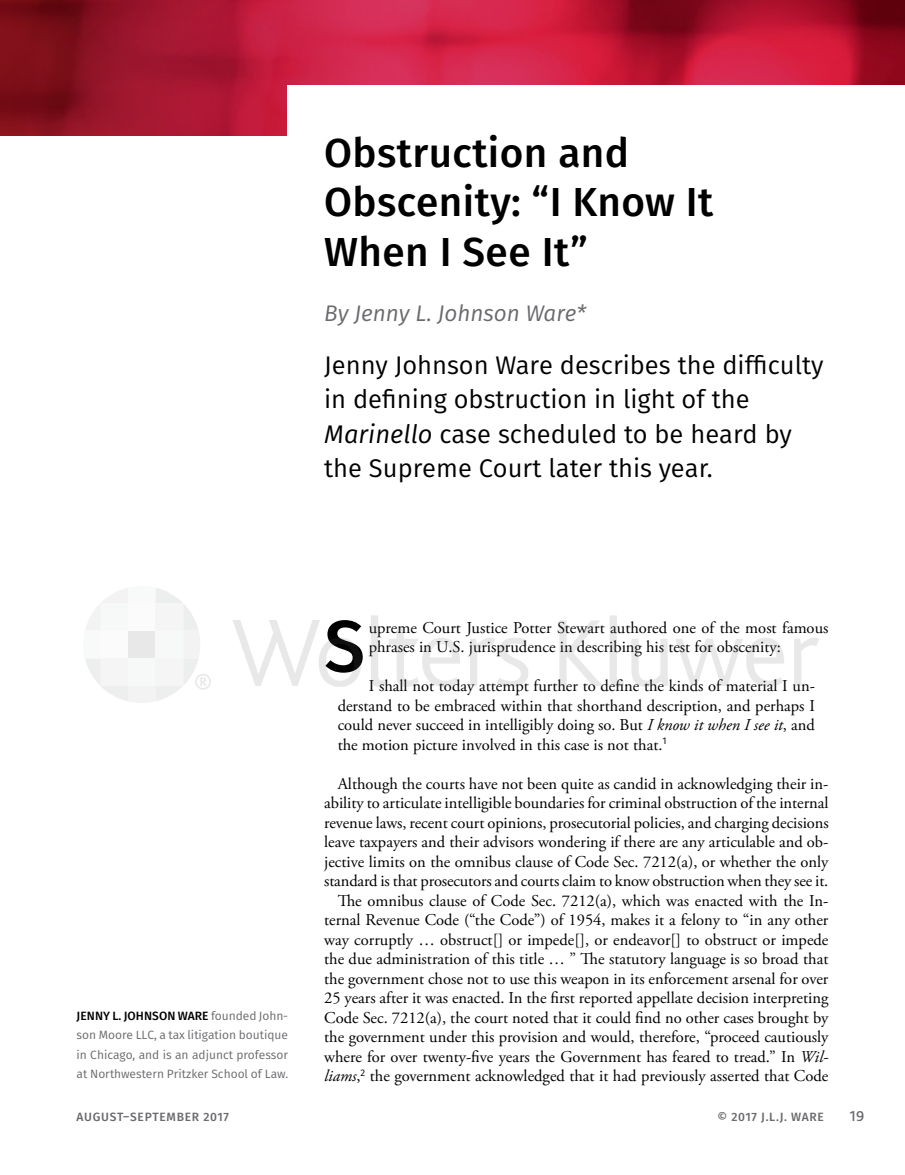
<style>
.page{position:relative;width:905px;height:1175px;background:#fff}
.page>*{position:absolute;margin:0;border:0;box-sizing:border-box;transform-origin:0 0}
.Body_A_f_i{font:500 72.9px "Fira Sans";color:#000}
.H1_A{font:500 40.5px/49.5px "Fira Sans";letter-spacing:.01em;color:#000}
.Intro_A{font:25.5px/34.5px "Fira Sans";color:#000}
.Byline_A_i{font:italic 22.5px "Fira Sans";color:#696a6d}
.Body_A{font:16.5px/19.5px "Adobe Garamond Pro";letter-spacing:-.005em;color:#000;text-align:justify}
.Body_Quote_A{font:16.5px/19.5px "Adobe Garamond Pro";color:#000;text-align:justify}
.Body_A_f_i-2{font:16.5px/19.5px "Adobe Garamond Pro";color:#000}
.t1{font:500 15px "Bliss 2";color:#696a6d}
.Bio_A_i{font:12px/19.5px "Fira Sans";color:#696a6d;text-align:justify}
.Running_Footers{font:500 12px "Fira Sans";letter-spacing:.06em;color:#696a6d}
.s1{font-style:italic}
.s2{font-weight:500;color:#000}
</style>
<div class="page">
<img style="left:0;top:0;width:904px;height:135px">
<div style="left:287px;top:85px;width:617px;height:63px;background:#fff"></div>
<svg style="left:233px;top:620px;width:128px;height:67px"></svg>
<svg style="left:371px;top:615px;width:89px;height:72px"></svg>
<svg style="left:794px;top:638px;width:25px;height:48px"></svg>
<svg style="left:470px;top:638px;width:58px;height:49px"></svg>
<svg style="left:559px;top:620px;width:43px;height:66px"></svg>
<svg style="left:610px;top:615px;width:14px;height:72px"></svg>
<svg style="left:631px;top:639px;width:37px;height:48px"></svg>
<svg style="left:675px;top:638px;width:109px;height:49px"></svg>
<svg style="left:85px;top:588px;width:126px;height:115px"></svg>
<p class="H1_A" style="left:324px;top:126px;width:390px">Obstruction and<br>Obscenity: “I Know It<br>When I See It”</p>
<p class="Byline_A_i" style="left:324px;top:297px;width:263px">By Jenny L. Johnson Ware*</p>
<p class="Intro_A" style="left:324px;top:347px;width:501px">Jenny Johnson Ware describes the difficulty in defining obstruction in light of the <span class="s1">Marinello</span> case scheduled to be heard by the Supreme Court later this year.</p>
<p class="Bio_A_i" style="left:76px;top:1005px;width:213px"><span class="s2">JENNY L. JOHNSON WARE</span> founded John&shy;son Moore LLC, a tax litigation boutique in Chicago, and is an adjunct professor at Northwestern Pritzker School of Law.</p>
<p class="Body_A_f_i" style="left:324px;top:587px;width:42px">S</p>
<p class="Body_A_f_i-2" style="left:368px;top:618px;width:461px">upreme Court Justice Potter Stewart authored one of the most famous phrases in U.S. jurisprudence in describing his test for obscenity:</p>
<p class="Body_Quote_A" style="left:337px;top:676px;width:479px;text-indent:31px">I shall not today attempt further to define the kinds of material I un&shy;derstand to be embraced within that shorthand description, and perhaps I could never succeed in intelligibly doing so. But <span class="s1">I know it when I see it</span>, and the motion picture involved in this case is not that.<sup>1</sup></p>
<p class="Body_A" style="left:324px;top:774px;width:506px;text-indent:14px">Although the courts have not been quite as candid in acknowledging their in&shy;ability to articulate intelligible boundaries for criminal obstruction of the internal revenue laws, recent court opinions, prosecutorial policies, and charging decisions leave taxpayers and their advisors wondering if there are any articulable and ob&shy;jective limits on the omnibus clause of Code Sec. 7212(a), or whether the only standard is that prosecutors and courts claim to know obstruction when they see it.</p>
<p class="Body_A" style="left:324px;top:891px;width:506px;text-indent:14px">The omnibus clause of Code Sec. 7212(a), which was enacted with the In&shy;ternal Revenue Code (“the Code”) of 1954, makes it a felony to “in any other way corruptly … obstruct[] or impede[], or endeavor[] to obstruct or impede the due administration of this title … ” The statutory language is so broad that the government chose not to use this weapon in its enforcement arsenal for over 25 years after it was enacted. In the first reported appellate decision interpreting Code Sec. 7212(a), the court noted that it could find no other cases brought by the government under this provision and would, therefore, “proceed cautiously where for over twenty-five years the Government has feared to tread.” In <span class="s1">Wil&shy;liams</span>,<sup>2</sup> the government acknowledged that it had previously asserted that Code</p>
<p class="Running_Footers" style="left:77px;top:1107px;width:154px">AUGUST–SEPTEMBER 2017</p>
<p class="t1" style="left:849px;top:1106px;width:16px">19</p>
<p class="Running_Footers" style="left:717px;top:1107px;width:108px">© 2017 J.L.J. WARE</p>
</div>
